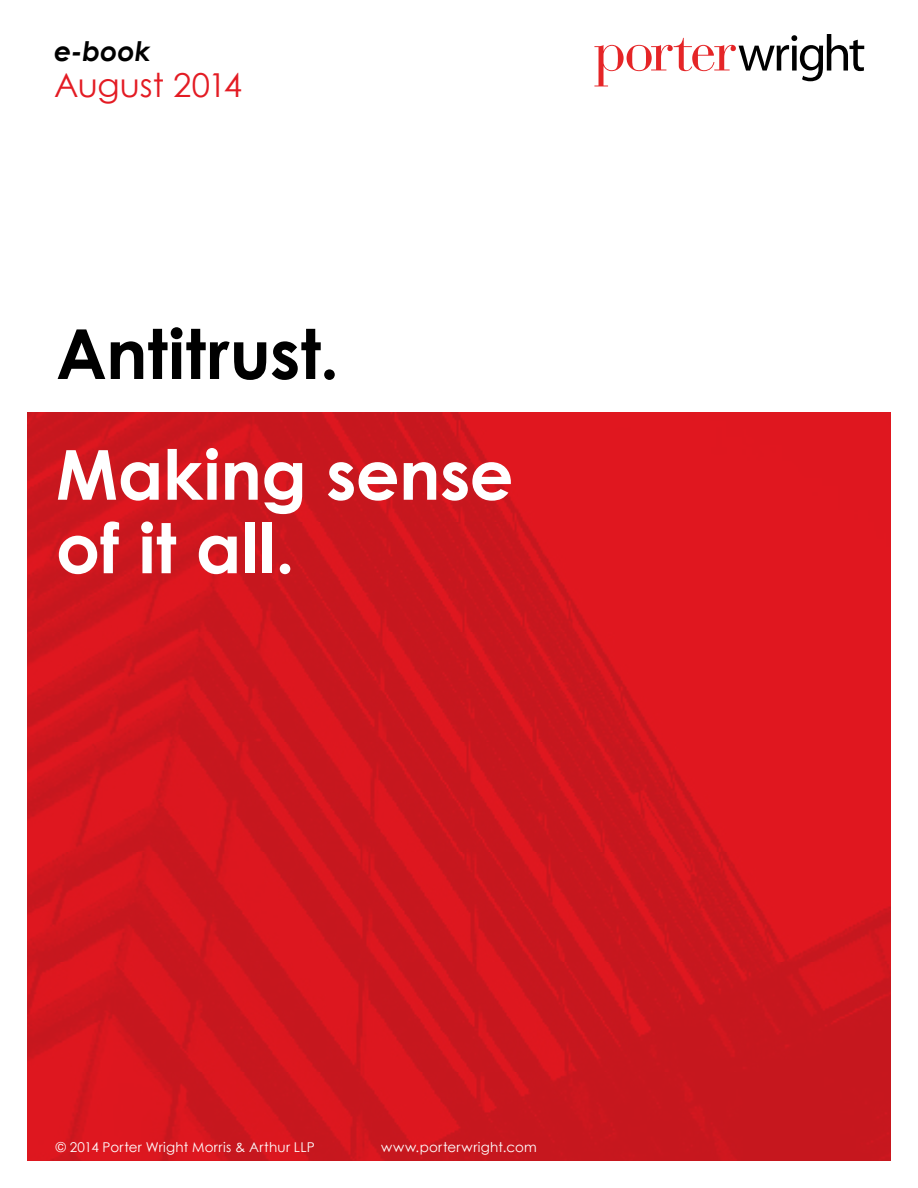
<style>
.page{position:relative;width:918px;height:1188px;background:#fff}
.page>*{position:absolute;margin:0;border:0;box-sizing:border-box;transform-origin:0 0}
.t1{font:700 69px/73.5px "Century Gothic";letter-spacing:-.005em;color:#fff}
.t2{font:700 69px "Century Gothic";color:#000}
.t3{font:33px "Century Gothic";letter-spacing:-.005em;color:#e31b23}
.t4{font:italic 700 27px "Century Gothic";color:#000}
.t5{font:13.5px "Century Gothic";letter-spacing:.025em;color:#fff}
</style>
<div class="page">
<img style="left:27px;top:413px;width:864px;height:748px">
<svg style="left:594px;top:34px;width:270px;height:52px"></svg>
<p class="t4" style="left:54px;top:31px;width:98px">e-book</p>
<p class="t3" style="left:54px;top:62px;width:190px">August 2014</p>
<p class="t2" style="left:56px;top:302px;width:285px">Antitrust.</p>
<p class="t1" style="left:56px;top:435px;width:459px">Making sense of it all.</p>
<p class="t5" style="left:56px;top:1137px;width:260px">© 2014 Porter Wright Morris &amp; Arthur LLP</p>
<p class="t5" style="left:381px;top:1137px;width:157px">www.porterwright.com</p>
</div>
